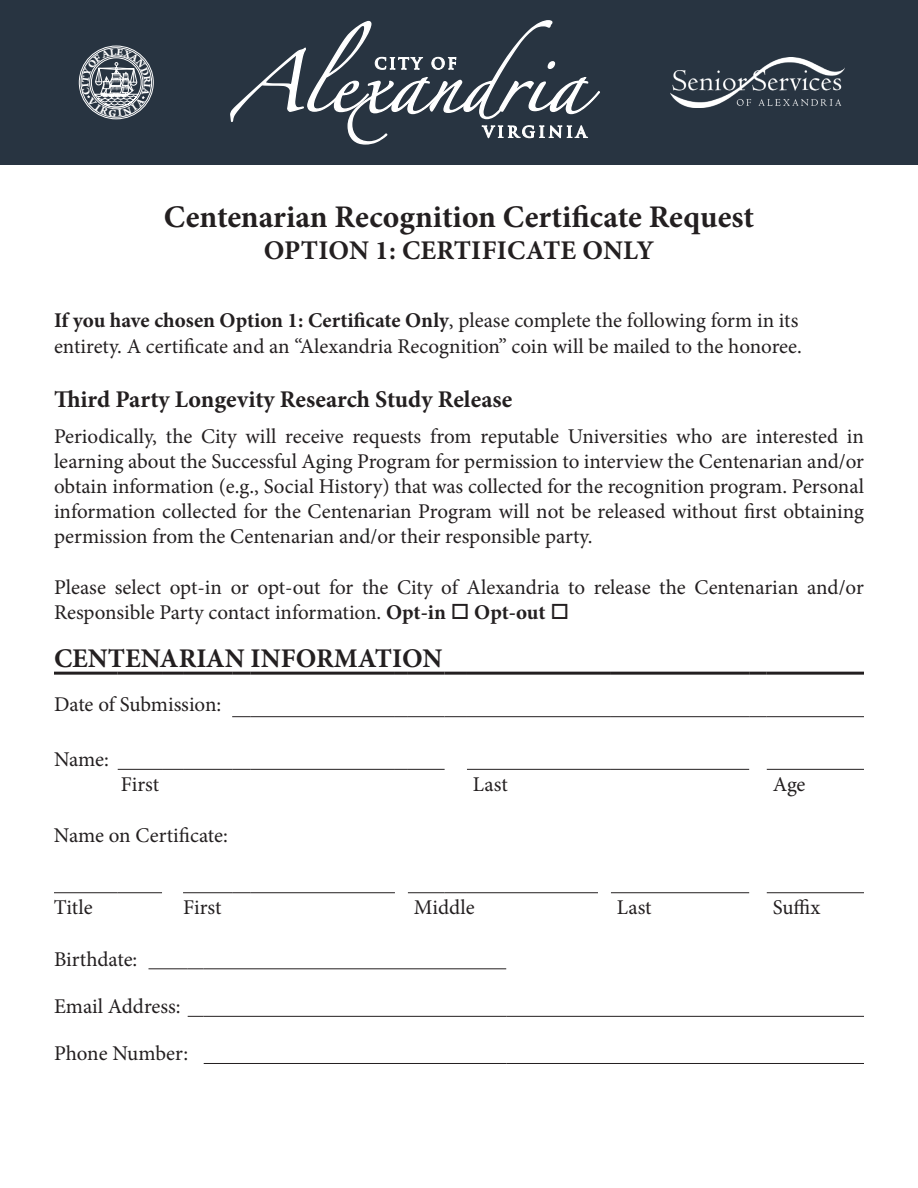
<style>
.page{position:relative;width:918px;height:1188px;background:#fff}
.page>*{position:absolute;margin:0;border:0;box-sizing:border-box;transform-origin:0 0}
.t1{font:700 31.5px "Minion Pro";color:#231f20}
.t2{font:700 27px "Minion Pro";color:#231f20}
.t3{font:700 24px "Minion Pro";color:#231f20}
.t4{font:21px/25.2px "Minion Pro";color:#231f20}
.s1{font-weight:700}
</style>
<div class="page">
<div style="left:0;top:0;width:918px;height:165px;background:#283441"></div>
<hr style="left:54px;top:892px;width:64px;height:1px;background:#231f20">
<hr style="left:118px;top:892px;width:44px;height:1px;background:#231f20">
<hr style="left:183px;top:892px;width:49px;height:1px;background:#231f20">
<svg style="left:232px;top:892px;width:18px;height:1px"></svg>
<hr style="left:250px;top:892px;width:145px;height:1px;background:#231f20">
<hr style="left:767px;top:769px;width:97px;height:1px;background:#231f20">
<hr style="left:467px;top:769px;width:131px;height:1px;background:#231f20">
<svg style="left:598px;top:769px;width:13px;height:1px"></svg>
<hr style="left:611px;top:769px;width:138px;height:1px;background:#231f20">
<hr style="left:408px;top:892px;width:37px;height:1px;background:#231f20">
<svg style="left:445px;top:892px;width:22px;height:1px"></svg>
<hr style="left:467px;top:892px;width:131px;height:1px;background:#231f20">
<hr style="left:611px;top:892px;width:138px;height:1px;background:#231f20">
<hr style="left:767px;top:892px;width:97px;height:1px;background:#231f20">
<hr style="left:118px;top:769px;width:44px;height:1px;background:#231f20">
<svg style="left:162px;top:769px;width:21px;height:1px"></svg>
<hr style="left:183px;top:769px;width:49px;height:1px;background:#231f20">
<svg style="left:232px;top:769px;width:18px;height:1px"></svg>
<hr style="left:250px;top:769px;width:145px;height:1px;background:#231f20">
<svg style="left:395px;top:769px;width:13px;height:1px"></svg>
<hr style="left:408px;top:769px;width:37px;height:1px;background:#231f20">
<svg style="left:232px;top:716px;width:18px;height:1px"></svg>
<hr style="left:250px;top:716px;width:145px;height:1px;background:#231f20">
<svg style="left:395px;top:716px;width:13px;height:1px"></svg>
<hr style="left:408px;top:716px;width:37px;height:1px;background:#231f20">
<svg style="left:445px;top:716px;width:22px;height:1px"></svg>
<hr style="left:467px;top:716px;width:131px;height:1px;background:#231f20">
<svg style="left:598px;top:716px;width:13px;height:1px"></svg>
<hr style="left:611px;top:716px;width:138px;height:1px;background:#231f20">
<svg style="left:749px;top:716px;width:18px;height:1px"></svg>
<hr style="left:767px;top:716px;width:97px;height:1px;background:#231f20">
<hr style="left:54px;top:672px;width:64px;height:3px;background:#231f20">
<hr style="left:118px;top:672px;width:44px;height:3px;background:#231f20">
<hr style="left:162px;top:672px;width:21px;height:3px;background:#231f20">
<hr style="left:183px;top:672px;width:49px;height:3px;background:#231f20">
<hr style="left:232px;top:672px;width:18px;height:3px;background:#231f20">
<hr style="left:250px;top:672px;width:145px;height:3px;background:#231f20">
<svg style="left:395px;top:672px;width:13px;height:3px"></svg>
<hr style="left:408px;top:672px;width:37px;height:3px;background:#231f20">
<hr style="left:445px;top:672px;width:22px;height:3px;background:#231f20">
<hr style="left:467px;top:672px;width:131px;height:3px;background:#231f20">
<svg style="left:598px;top:672px;width:13px;height:3px"></svg>
<hr style="left:611px;top:672px;width:138px;height:3px;background:#231f20">
<hr style="left:749px;top:672px;width:18px;height:3px;background:#231f20">
<hr style="left:767px;top:672px;width:97px;height:3px;background:#231f20">
<hr style="left:148px;top:968px;width:40px;height:1px;background:#231f20">
<svg style="left:188px;top:968px;width:16px;height:1px"></svg>
<hr style="left:204px;top:968px;width:302px;height:1px;background:#231f20">
<svg style="left:188px;top:1016px;width:16px;height:1px"></svg>
<hr style="left:204px;top:1016px;width:302px;height:1px;background:#231f20">
<hr style="left:506px;top:1016px;width:358px;height:1px;background:#231f20">
<hr style="left:204px;top:1063px;width:302px;height:1px;background:#231f20">
<hr style="left:506px;top:1063px;width:358px;height:1px;background:#231f20">
<svg style="left:230px;top:20px;width:370px;height:125px"></svg>
<div style="left:79px;top:46px;width:75px;height:73px;border:1px solid #fff;border-radius:50%"></div>
<img style="left:671px;top:57px;width:174px;height:51px">
<svg style="left:82px;top:48px;width:69px;height:69px"></svg>
<h1 class="t1" style="left:164px;top:194px;width:592px">Centenarian Recognition Certificate Request</h1>
<p class="t2" style="left:264px;top:231px;width:392px">OPTION 1: CERTIFICATE ONLY</p>
<p class="t4" style="left:54px;top:308px;width:749px"><span class="s1">If you have chosen Option 1: Certificate Only</span>, please complete the following form in its entirety. A certificate and an “Alexandria Recognition” coin will be mailed to the honoree.</p>
<p class="t3" style="left:54px;top:382px;width:460px">Third Party Longevity Research Study Release</p>
<p class="t4" style="left:54px;top:423px;width:812px;text-align:justify">Periodically, the City will receive requests from reputable Universities who are interested in learning about the Successful Aging Program for permission to interview the Centenarian and/or obtain information (e.g., Social History) that was collected for the recognition program. Personal information collected for the Centenarian Program will not be released without first obtaining permission from the Centenarian and/or their responsible party.</p>
<p class="t4" style="left:54px;top:575px;width:811px">Please select opt-in or opt-out for the City of Alexandria to release the Centenarian and/or<br>Responsible Party contact information. <span class="s1">Opt-in</span> □ <span class="s1">Opt-out</span> □</p>
<p class="t2" style="left:54px;top:640px;width:390px">CENTENARIAN INFORMATION</p>
<p class="t4" style="left:54px;top:691px;width:169px">Date of Submission:</p>
<p class="t4" style="left:54px;top:747px;width:56px">Name:</p>
<p class="t4" style="left:121px;top:771px;width:40px">First</p>
<p class="t4" style="left:473px;top:771px;width:36px">Last</p>
<p class="t4" style="left:773px;top:771px;width:34px">Age</p>
<p class="t4" style="left:54px;top:823px;width:175px">Name on Certificate:</p>
<p class="t4" style="left:54px;top:895px;width:40px">Title</p>
<p class="t4" style="left:183px;top:895px;width:40px">First</p>
<p class="t4" style="left:414px;top:895px;width:62px">Middle</p>
<p class="t4" style="left:617px;top:895px;width:36px">Last</p>
<p class="t4" style="left:773px;top:895px;width:49px">Suffix</p>
<p class="t4" style="left:54px;top:947px;width:85px">Birthdate:</p>
<p class="t4" style="left:54px;top:994px;width:128px">Email Address:</p>
<p class="t4" style="left:54px;top:1041px;width:136px">Phone Number:</p>
</div>
